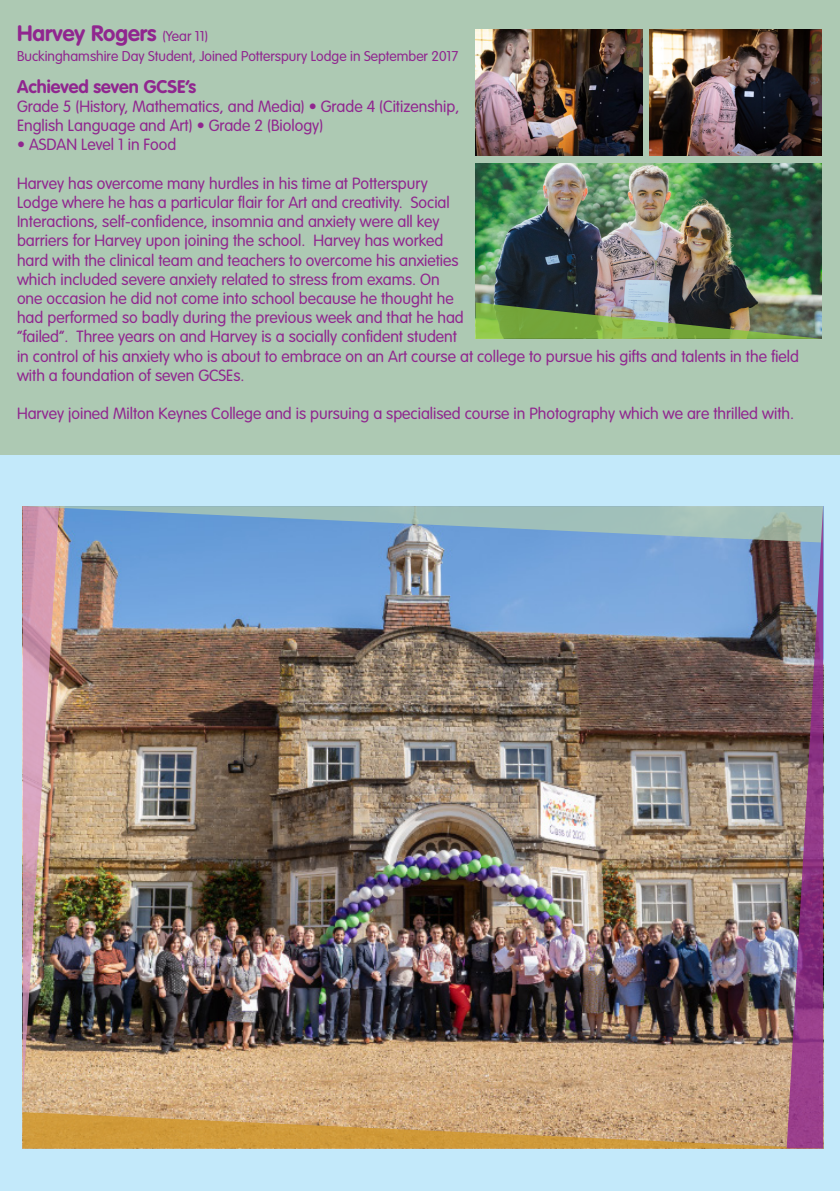
<style>
.page{position:relative;width:840px;height:1191px;background:#fff}
.page>*{position:absolute;margin:0;border:0;box-sizing:border-box;transform-origin:0 0}
.t1{font:700 22px "VAG Rounded Std";color:#90268f}
.t2{font:700 18px "VAG Rounded Std";color:#90268f}
.t3{font:300 16px/19.2px "VAG Rounded Std";color:#90268f}
.t4{font:300 14px "VAG Rounded Std";color:#90268f}
.s1{font-weight:300;font-size:14px}
</style>
<div class="page">
<div style="left:0;top:427px;width:839px;height:764px;background:#c3e9fa"></div>
<div style="left:0;top:0;width:839px;height:455px;background:#adc9b3"></div>
<img style="left:475px;top:163px;width:346px;height:139px">
<img style="left:475px;top:30px;width:166px;height:126px">
<img style="left:649px;top:30px;width:172px;height:126px">
<img style="left:475px;top:302px;width:346px;height:37px">
<img style="left:23px;top:506px;width:799px;height:642px">
<p class="t1" style="left:17px;top:20px;width:192px">Harvey Rogers <span class="s1">(Year 11)</span></p>
<p class="t4" style="left:17px;top:48px;width:443px">Buckinghamshire Day Student, Joined Potterspury Lodge in September 2017</p>
<p class="t2" style="left:17px;top:76px;width:180px">Achieved seven GCSE’s</p>
<p class="t3" style="left:17px;top:97px;width:443px">Grade 5 (History, Mathematics, and Media) • Grade 4 (Citizenship,<br>English Language and Art) • Grade 2 (Biology)</p>
<p class="t3" style="left:17px;top:136px;width:161px">• ASDAN Level 1 in Food</p>
<p class="t3" style="left:17px;top:174px;width:448px">Harvey has overcome many hurdles in his time at Potterspury Lodge where he has a particular flair for Art and creativity. Social Interactions, self-confidence, insomnia and anxiety were all key barriers for Harvey upon joining the school. Harvey has worked hard with the clinical team and teachers to overcome his anxieties which included severe anxiety related to stress from exams. On one occasion he did not come into school because he thought he had performed so badly during the previous week and that he had “failed”. Three years on and Harvey is a socially confident student</p>
<p class="t3" style="left:17px;top:347px;width:783px">in control of his anxiety who is about to embrace on an Art course at college to pursue his gifts and talents in the field with a foundation of seven GCSEs.</p>
<p class="t3" style="left:17px;top:404px;width:778px">Harvey joined Milton Keynes College and is pursuing a specialised course in Photography which we are thrilled with.</p>
</div>
